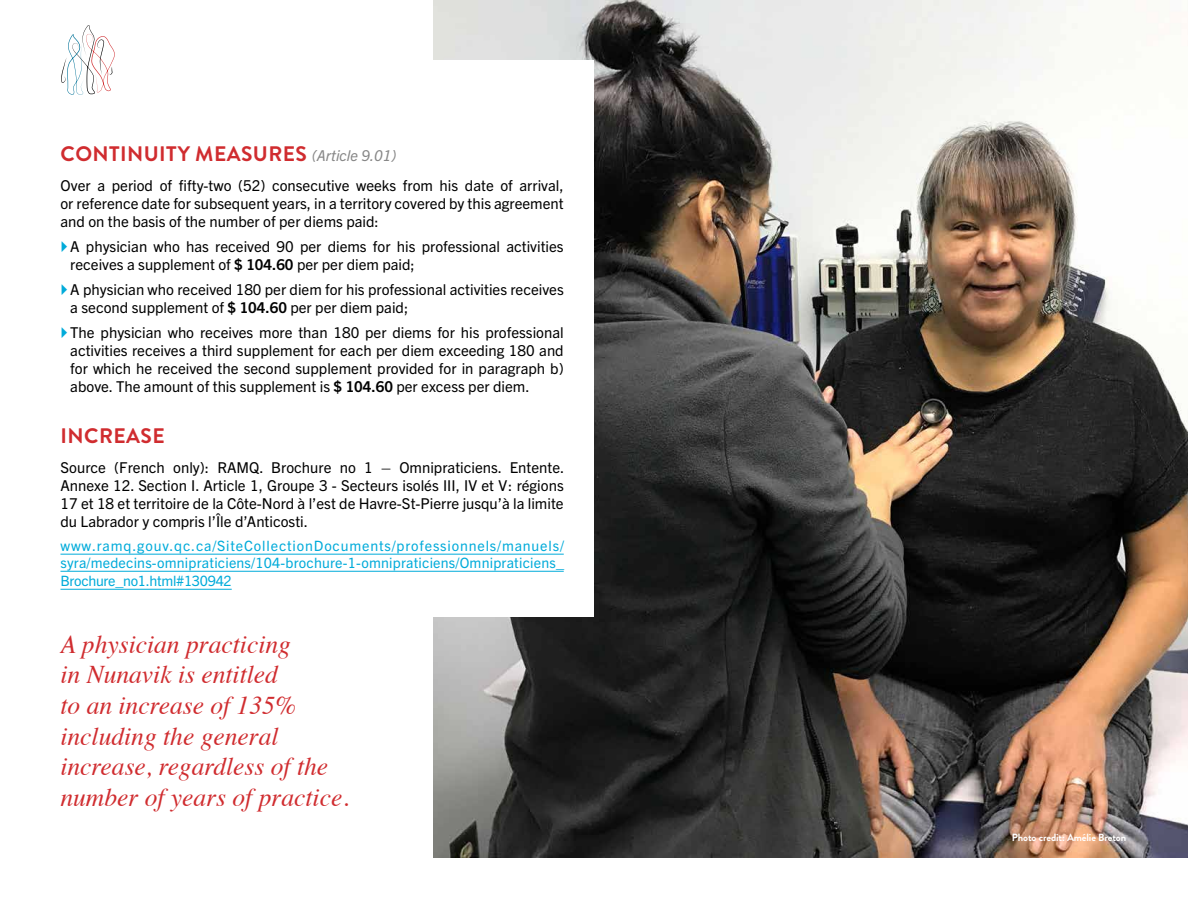
<style>
.page{position:relative;width:1188px;height:918px;background:#fff}
.page>*{position:absolute;margin:0;border:0;box-sizing:border-box;transform-origin:0 0}
.t1{font:italic 25.5px/30.6px "Times";color:#d02c2f}
.t2{font:700 21px "Brandon Grotesque";letter-spacing:.02em;color:#d02c2f}
.t3{font:15px/18px "Trade Gothic Next LT Pro";color:#000;text-align:justify}
.t4{font:14.25px/17.5px "Trade Gothic Next LT Pro";letter-spacing:.015em;color:#00abda;text-align:justify}
.t5{font:700 10.5px "Brandon Grotesque";letter-spacing:-.01em;color:#fff}
.s1{font-family:"Trade Gothic Next LT Pro";font-weight:400;font-style:italic;font-size:15px;color:#878787}
.s2{font-weight:700}
</style>
<div class="page">
<img style="left:434px;top:0;width:754px;height:858px">
<div style="left:30px;top:60px;width:564px;height:556px;background:#fff"></div>
<hr style="left:60px;top:554px;width:504px;height:1px;background:#00abda">
<hr style="left:60px;top:571px;width:504px;height:1px;background:#00abda">
<hr style="left:60px;top:589px;width:172px;height:1px;background:#00abda">
<svg style="left:61px;top:25px;width:54px;height:70px"></svg>
<h2 class="t2" style="left:61px;top:139px;width:337px">CONTINUITY MEASURES <span class="s1">(Article 9.01)</span></h2>
<p class="t3" style="left:60px;top:176px;width:505px">Over a period of fifty-two (52) consecutive weeks from his date of arrival, or reference date for subsequent years, in a territory covered by this agreement and on the basis of the number of per diems paid:</p>
<p class="t3" style="left:70px;top:237px;width:495px">A physician who has received 90 per diems for his professional activities receives a supplement of <span class="s2">$ 104.60</span> per per diem paid;</p>
<p class="t3" style="left:70px;top:279px;width:495px">A physician who received 180 per diem for his professional activities receives a second supplement of <span class="s2">$ 104.60</span> per per diem paid;</p>
<p class="t3" style="left:70px;top:322px;width:495px">The physician who receives more than 180 per diems for his professional activities receives a third supplement for each per diem exceeding 180 and for which he received the second supplement provided for in paragraph b) above. The amount of this supplement is <span class="s2">$ 104.60</span> per excess per diem.</p>
<h2 class="t2" style="left:61px;top:421px;width:106px">INCREASE</h2>
<p class="t3" style="left:60px;top:458px;width:505px">Source (French only): RAMQ. Brochure no 1 – Omnipraticiens. Entente.<br>Annexe 12. Section I. Article 1, Groupe 3 - Secteurs isolés III, IV et V: régions 17 et 18 et territoire de la Côte-Nord à l’est de Havre-St-Pierre jusqu’à la limite du Labrador y compris l’Île d’Anticosti.</p>
<p class="t4" style="left:60px;top:536px;width:505px">www.ramq.gouv.qc.ca/SiteCollectionDocuments/professionnels/manuels/ syra/medecins-omnipraticiens/104-brochure-1-omnipraticiens/Omnipraticiens_ Brochure_no1.html#130942</p>
<h1 class="t1" style="left:60px;top:627px;width:290px">A physician practicing<br>in Nunavik is entitled<br>to an increase of 135% including the general increase, regardless of the number of years of practice.</h1>
<p class="t5" style="left:1012px;top:830px;width:116px">Photo credit: Amélie Breton</p>
</div>
